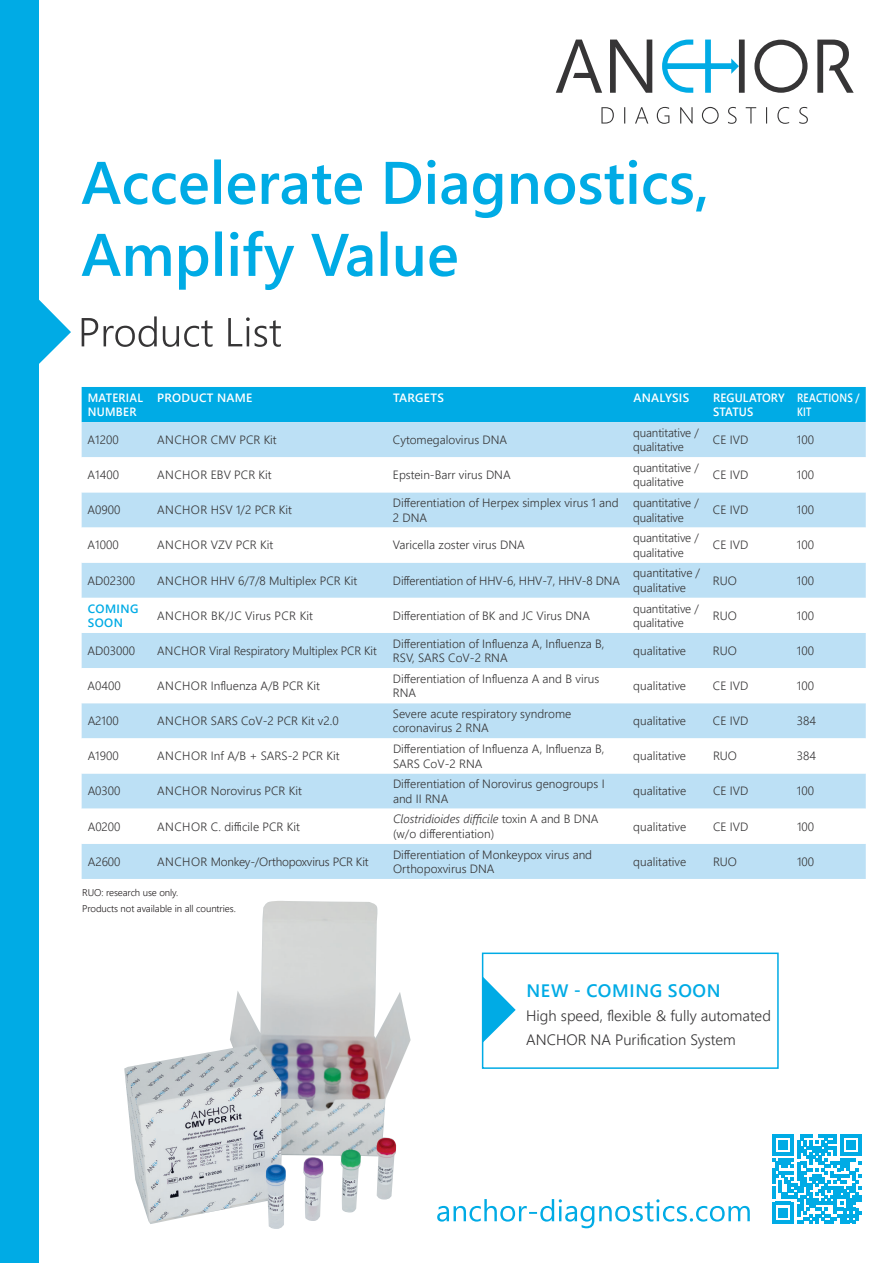
<style>
.page{position:relative;width:893px;height:1263px;background:#fff}
.page>*{position:absolute;margin:0;border:0;box-sizing:border-box;transform-origin:0 0}
.t1{font:600 18px "Segoe UI";letter-spacing:.035em;color:#00abe5}
.t2{font:300 15px/24px "Segoe UI";color:#363536}
.t3{font:300 12px/14.4px "Segoe UI";color:#363536}
.t4{font:300 12px "Segoe UI";letter-spacing:-.02em;color:#363536}
.t5{font:600 12px "Segoe UI";letter-spacing:.025em;color:#fff}
.t6{font:300 12px "Segoe UI";letter-spacing:.035em;color:#363536}
.t7{font:600 12px/14.4px "Segoe UI";letter-spacing:.025em;color:#fff;scale:.96 1}
.t8{font:600 12px/14.4px "Segoe UI";letter-spacing:.025em;color:#fff;scale:.95 1}
.t9{font:600 12px/14.4px "Segoe UI";letter-spacing:.025em;color:#fff;scale:.84 1}
.t10{font:600 12px/14.4px "Segoe UI";letter-spacing:.035em;color:#00abe5}
.t11{font:300 9.75px/16.5px "Segoe UI";letter-spacing:-.01em;color:#231f20}
.s1{font-style:italic}
</style>
<div class="page">
<svg style="left:82px;top:159px;width:624px;height:59px"></svg>
<svg style="left:82px;top:231px;width:375px;height:59px"></svg>
<svg style="left:601px;top:107px;width:207px;height:17px"></svg>
<svg style="left:556px;top:40px;width:298px;height:53px"></svg>
<div style="left:0;top:0;width:38px;height:1263px;background:#00abe5"></div>
<img style="left:124px;top:901px;width:287px;height:328px">
<svg style="left:82px;top:316px;width:199px;height:31px"></svg>
<div style="left:82px;top:387px;width:784px;height:35px;background:#00abe5"></div>
<div style="left:82px;top:422px;width:784px;height:457px;background:#bce0f5"></div>
<svg style="left:82px;top:457px;width:784px;height:387px"></svg>
<svg style="left:38px;top:284px;width:33px;height:95px"></svg>
<svg style="left:485px;top:979px;width:31px;height:62px"></svg>
<div style="left:482px;top:952px;width:297px;height:117px;border:2px solid #00abe5"></div>
<svg style="left:437px;top:1199px;width:313px;height:29px"></svg>
<svg style="left:772px;top:1134px;width:89px;height:89px"></svg>
<p class="t8" style="left:88px;top:389px;width:60px">MATERIAL<br>NUMBER</p>
<p class="t5" style="left:157px;top:386px;width:97px">PRODUCT NAME</p>
<p class="t5" style="left:393px;top:386px;width:52px">TARGETS</p>
<p class="t5" style="left:633px;top:386px;width:57px">ANALYSIS</p>
<p class="t7" style="left:713px;top:389px;width:76px">REGULATORY<br>STATUS</p>
<p class="t9" style="left:797px;top:389px;width:76px">REACTIONS /<br>KIT</p>
<p class="t3" style="left:88px;top:431px;width:33px">A1200</p>
<p class="t3" style="left:157px;top:431px;width:121px">ANCHOR CMV PCR Kit</p>
<p class="t3" style="left:393px;top:431px;width:116px">Cytomegalovirus DNA</p>
<p class="t3" style="left:633px;top:424px;width:67px">quantitative / qualitative</p>
<p class="t3" style="left:713px;top:431px;width:37px">CE IVD</p>
<p class="t3" style="left:797px;top:431px;width:19px">100</p>
<p class="t3" style="left:88px;top:467px;width:33px">A1400</p>
<p class="t3" style="left:157px;top:467px;width:116px">ANCHOR EBV PCR Kit</p>
<p class="t3" style="left:393px;top:467px;width:119px">Epstein-Barr virus DNA</p>
<p class="t3" style="left:633px;top:459px;width:67px">quantitative / qualitative</p>
<p class="t3" style="left:713px;top:467px;width:37px">CE IVD</p>
<p class="t3" style="left:797px;top:467px;width:19px">100</p>
<p class="t3" style="left:88px;top:502px;width:34px">A0900</p>
<p class="t3" style="left:157px;top:502px;width:136px">ANCHOR HSV 1/2 PCR Kit</p>
<p class="t3" style="left:393px;top:494px;width:227px">Differentiation of Herpex simplex virus 1 and<br>2 DNA</p>
<p class="t3" style="left:633px;top:494px;width:67px">quantitative / qualitative</p>
<p class="t3" style="left:713px;top:502px;width:37px">CE IVD</p>
<p class="t3" style="left:797px;top:502px;width:19px">100</p>
<p class="t3" style="left:88px;top:537px;width:33px">A1000</p>
<p class="t3" style="left:157px;top:537px;width:117px">ANCHOR VZV PCR Kit</p>
<p class="t3" style="left:393px;top:537px;width:133px">Varicella zoster virus DNA</p>
<p class="t3" style="left:633px;top:530px;width:67px">quantitative / qualitative</p>
<p class="t3" style="left:713px;top:537px;width:37px">CE IVD</p>
<p class="t3" style="left:797px;top:537px;width:19px">100</p>
<p class="t3" style="left:88px;top:572px;width:49px">AD02300</p>
<p class="t3" style="left:157px;top:572px;width:201px">ANCHOR HHV 6/7/8 Multiplex PCR Kit</p>
<p class="t3" style="left:393px;top:572px;width:228px">Differentiation of HHV-6, HHV-7, HHV-8 DNA</p>
<p class="t3" style="left:633px;top:565px;width:68px">quantitative / qualitative</p>
<p class="t3" style="left:713px;top:572px;width:26px">RUO</p>
<p class="t3" style="left:797px;top:572px;width:19px">100</p>
<p class="t10" style="left:88px;top:600px;width:52px">COMING<br>SOON</p>
<p class="t6" style="left:157px;top:604px;width:157px">ANCHOR BK/JC Virus PCR Kit</p>
<p class="t3" style="left:393px;top:607px;width:198px">Differentiation of BK and JC Virus DNA</p>
<p class="t3" style="left:633px;top:600px;width:67px">quantitative / qualitative</p>
<p class="t3" style="left:713px;top:607px;width:26px">RUO</p>
<p class="t3" style="left:797px;top:607px;width:19px">100</p>
<p class="t3" style="left:88px;top:642px;width:49px">AD03000</p>
<p class="t3" style="left:157px;top:642px;width:221px">ANCHOR Viral Respiratory Multiplex PCR Kit</p>
<p class="t3" style="left:393px;top:635px;width:213px">Differentiation of Influenza A, Influenza B,<br>RSV, SARS CoV-2 RNA</p>
<p class="t3" style="left:633px;top:642px;width:54px">qualitative</p>
<p class="t3" style="left:713px;top:642px;width:26px">RUO</p>
<p class="t3" style="left:797px;top:642px;width:19px">100</p>
<p class="t3" style="left:88px;top:677px;width:35px">A0400</p>
<p class="t3" style="left:157px;top:677px;width:164px">ANCHOR Influenza A/B PCR Kit</p>
<p class="t3" style="left:393px;top:670px;width:208px">Differentiation of Influenza A and B virus<br>RNA</p>
<p class="t3" style="left:633px;top:677px;width:54px">qualitative</p>
<p class="t3" style="left:713px;top:677px;width:37px">CE IVD</p>
<p class="t3" style="left:797px;top:677px;width:19px">100</p>
<p class="t3" style="left:88px;top:712px;width:33px">A2100</p>
<p class="t3" style="left:157px;top:712px;width:183px">ANCHOR SARS CoV-2 PCR Kit v2.0</p>
<p class="t3" style="left:393px;top:705px;width:180px">Severe acute respiratory syndrome coronavirus 2 RNA</p>
<p class="t3" style="left:633px;top:712px;width:54px">qualitative</p>
<p class="t3" style="left:713px;top:712px;width:37px">CE IVD</p>
<p class="t3" style="left:797px;top:712px;width:21px">384</p>
<p class="t3" style="left:88px;top:748px;width:33px">A1900</p>
<p class="t3" style="left:157px;top:748px;width:184px">ANCHOR Inf A/B + SARS-2 PCR Kit</p>
<p class="t3" style="left:393px;top:740px;width:213px">Differentiation of Influenza A, Influenza B,<br>SARS CoV-2 RNA</p>
<p class="t3" style="left:633px;top:748px;width:54px">qualitative</p>
<p class="t3" style="left:713px;top:748px;width:26px">RUO</p>
<p class="t3" style="left:797px;top:748px;width:21px">384</p>
<p class="t3" style="left:88px;top:783px;width:34px">A0300</p>
<p class="t3" style="left:157px;top:783px;width:146px">ANCHOR Norovirus PCR Kit</p>
<p class="t3" style="left:393px;top:776px;width:213px">Differentiation of Norovirus genogroups I and II RNA</p>
<p class="t3" style="left:633px;top:783px;width:54px">qualitative</p>
<p class="t3" style="left:713px;top:783px;width:37px">CE IVD</p>
<p class="t3" style="left:797px;top:783px;width:19px">100</p>
<p class="t3" style="left:88px;top:818px;width:34px">A0200</p>
<p class="t3" style="left:157px;top:818px;width:144px">ANCHOR C. difficile PCR Kit</p>
<p class="t3" style="left:393px;top:811px;width:207px"><span class="s1">Clostridioides difficile</span> toxin A and B DNA (w/o differentiation)</p>
<p class="t3" style="left:633px;top:818px;width:54px">qualitative</p>
<p class="t3" style="left:713px;top:818px;width:37px">CE IVD</p>
<p class="t3" style="left:797px;top:818px;width:19px">100</p>
<p class="t3" style="left:88px;top:853px;width:34px">A2600</p>
<p class="t4" style="left:157px;top:850px;width:213px">ANCHOR Monkey-/Orthopoxvirus PCR Kit</p>
<p class="t3" style="left:393px;top:846px;width:201px">Differentiation of Monkeypox virus and<br>Orthopoxvirus DNA</p>
<p class="t3" style="left:633px;top:853px;width:54px">qualitative</p>
<p class="t3" style="left:713px;top:853px;width:26px">RUO</p>
<p class="t3" style="left:797px;top:853px;width:19px">100</p>
<p class="t11" style="left:82px;top:883px;width:155px">RUO: research use only.<br>Products not available in all countries.</p>
<h1 class="t1" style="left:526px;top:974px;width:196px">NEW - COMING SOON</h1>
<p class="t2" style="left:526px;top:1002px;width:246px">High speed, flexible &amp; fully automated<br>ANCHOR NA Purification System</p>
</div>
